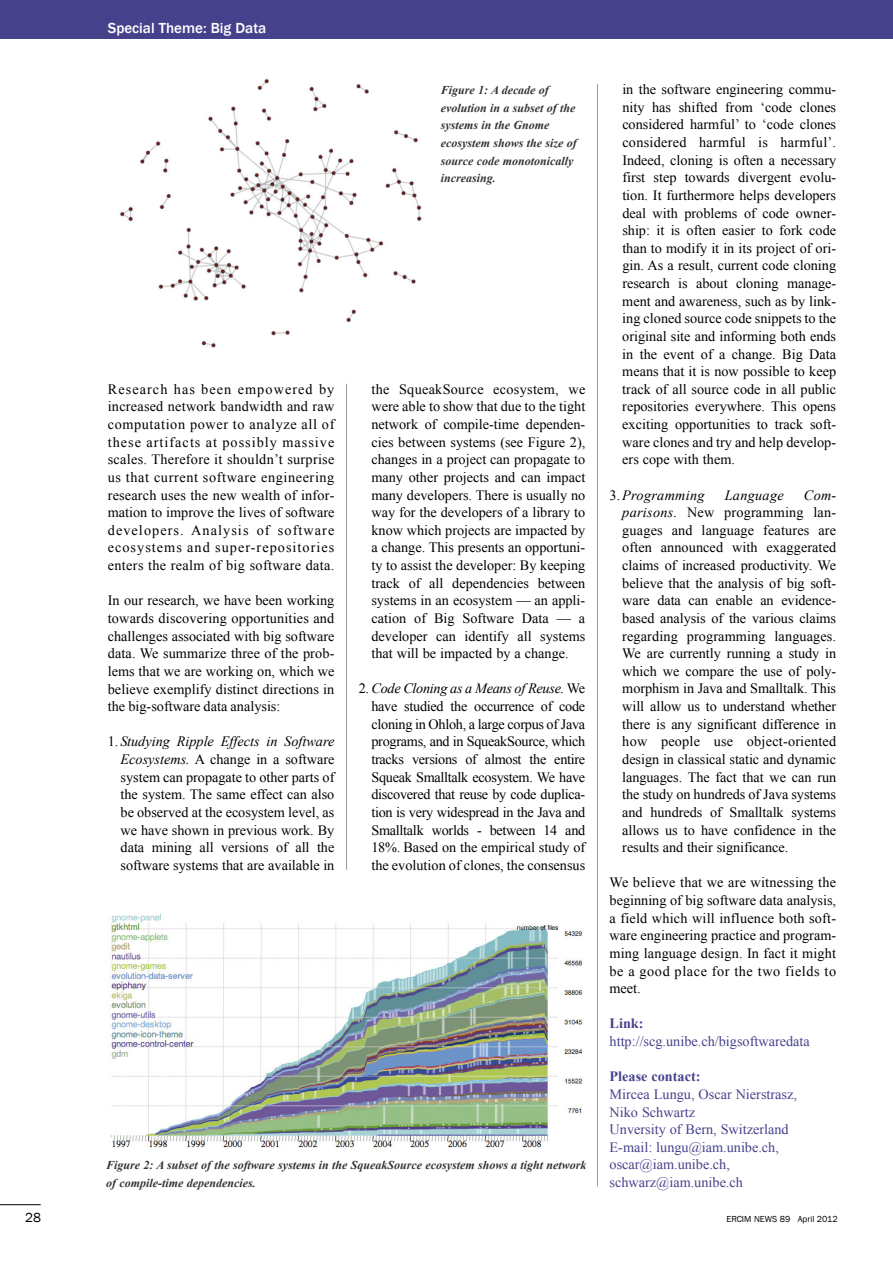
<style>
.page{position:relative;width:893px;height:1263px;background:#fff}
.page>*{position:absolute;margin:0;border:0;box-sizing:border-box;transform-origin:0 0}
.t1{font:500 15px "Franklin Gothic";color:#fff}
.t2{font:14.25px/17.5px "Times New Roman";color:#000;text-align:justify}
.t3{font:14.25px/17.5px "Times New Roman";color:#46418b}
.t4{font:italic 14.25px "Times New Roman";letter-spacing:.02em;color:#000}
.t5{font:700 14.25px "Times New Roman";color:#46418b}
.t6{font:13.5px "Franklin Gothic";color:#000}
.t7{font:italic 700 12px/17.7px "Times New Roman";color:#333}
.t8{font:9px "Franklin Gothic";color:#000}
.s1{font-style:italic}
.s2{font-style:normal}
</style>
<div class="page">
<hr style="left:346px;top:384px;width:1px;height:486px;background:#999">
<hr style="left:597px;top:84px;width:1px;height:1102px;background:#999">
<hr style="left:0;top:1204px;width:41px;height:1px;background:#000">
<div style="left:0;top:0;width:893px;height:38px;background:#46418b"></div>
<img style="left:120px;top:78px;width:302px;height:270px">
<img style="left:111px;top:913px;width:472px;height:235px">
<p class="t1" style="left:108px;top:20px;width:160px">Special Theme: Big Data</p>
<p class="t7" style="left:441px;top:81px;width:137px">Figure 1: A decade of evolution in a subset of the systems in the Gnome ecosystem shows the size of source code monotonically increasing.</p>
<p class="t2" style="left:108px;top:380px;width:228px">Research has been empowered by increased network bandwidth and raw computation power to analyze all of these artifacts at possibly massive scales. Therefore it shouldn’t surprise us that current software engineering research uses the new wealth of infor&shy;mation to improve the lives of software developers. Analysis of software ecosystems and super-repositories enters the realm of big software data.</p>
<p class="t2" style="left:108px;top:592px;width:228px">In our research, we have been working towards discovering opportunities and challenges associated with big software data. We summarize three of the prob&shy;lems that we are working on, which we believe exemplify distinct directions in the big-software data analysis:</p>
<p class="t2" style="left:121px;top:733px;width:215px;text-indent:-13px">1. <span class="s1">Studying Ripple Effects in Software Ecosystems.</span> A change in a software system can propagate to other parts of the system. The same effect can also be observed at the ecosystem level, as we have shown in previous work. By data mining all versions of all the software systems that are available in</p>
<p class="t2" style="left:371px;top:380px;width:215px">the SqueakSource ecosystem, we were able to show that due to the tight network of compile-time dependen&shy;cies between systems (see Figure 2), changes in a project can propagate to many other projects and can impact many developers. There is usually no way for the developers of a library to know which projects are impacted by a change. This presents an opportuni&shy;ty to assist the developer: By keeping track of all dependencies between systems in an ecosystem — an appli&shy;cation of Big Software Data — a developer can identify all systems that will be impacted by a change.</p>
<p class="t2" style="left:371px;top:680px;width:215px;text-indent:-13px">2. <span class="s1">Code Cloning as a Means of Reuse.</span> We have studied the occurrence of code cloning in Ohloh, a large corpus of Java programs, and in SqueakSource, which tracks versions of almost the entire Squeak Smalltalk ecosystem. We have discovered that reuse by code duplica&shy;tion is very widespread in the Java and Smalltalk worlds - between 14 and 18%. Based on the empirical study of the evolution of clones, the consensus</p>
<p class="t7" style="left:106px;top:1156px;width:482px">Figure 2: A subset of the software systems in the SqueakSource ecosystem shows a tight network of compile-time dependencies.</p>
<p class="t2" style="left:622px;top:81px;width:215px">in the software engineering commu&shy;nity has shifted from ‘code clones considered harmful’ to ‘code clones considered harmful is harmful’.<br>Indeed, cloning is often a necessary first step towards divergent evolu&shy;tion. It furthermore helps developers deal with problems of code owner&shy;ship: it is often easier to fork code than to modify it in its project of ori&shy;gin. As a result, current code cloning research is about cloning manage&shy;ment and awareness, such as by link&shy;ing cloned source code snippets to the original site and informing both ends in the event of a change. Big Data means that it is now possible to keep track of all source code in all public repositories everywhere. This opens exciting opportunities to track soft&shy;ware clones and try and help develop&shy;ers cope with them.</p>
<p class="t4" style="left:610px;top:487px;width:97px"><span class="s2">3.</span>Programming</p>
<p class="t4" style="left:725px;top:487px;width:60px">Language</p>
<p class="t2" style="left:622px;top:486px;width:215px;text-indent:182px"><span class="s1">Com&shy;parisons.</span> New programming lan&shy;guages and language features are often announced with exaggerated claims of increased productivity. We believe that the analysis of big soft&shy;ware data can enable an evidence&shy;based analysis of the various claims regarding programming languages.<br>We are currently running a study in which we compare the use of poly&shy;morphism in Java and Smalltalk. This will allow us to understand whether there is any significant difference in how people use object-oriented design in classical static and dynamic languages. The fact that we can run the study on hundreds of Java systems and hundreds of Smalltalk systems allows us to have confidence in the results and their significance.</p>
<p class="t2" style="left:610px;top:874px;width:228px">We believe that we are witnessing the beginning of big software data analysis, a field which will influence both soft&shy;ware engineering practice and program&shy;ming language design. In fact it might be a good place for the two fields to meet.</p>
<p class="t5" style="left:610px;top:1016px;width:36px">Link:</p>
<p class="t3" style="left:610px;top:1032px;width:202px">http://scg.unibe.ch/bigsoftwaredata</p>
<p class="t5" style="left:610px;top:1068px;width:92px">Please contact:</p>
<p class="t3" style="left:610px;top:1085px;width:189px">Mircea Lungu, Oscar Nierstrasz,<br>Niko Schwartz<br>Unversity of Bern, Switzerland<br>E-mail: lungu@iam.unibe.ch, oscar@iam.unibe.ch, schwarz@iam.unibe.ch</p>
<p class="t6" style="left:25px;top:1210px;width:17px">28</p>
<p class="t8" style="left:726px;top:1214px;width:113px">ERCIM NEWS 89 April 2012</p>
</div>
